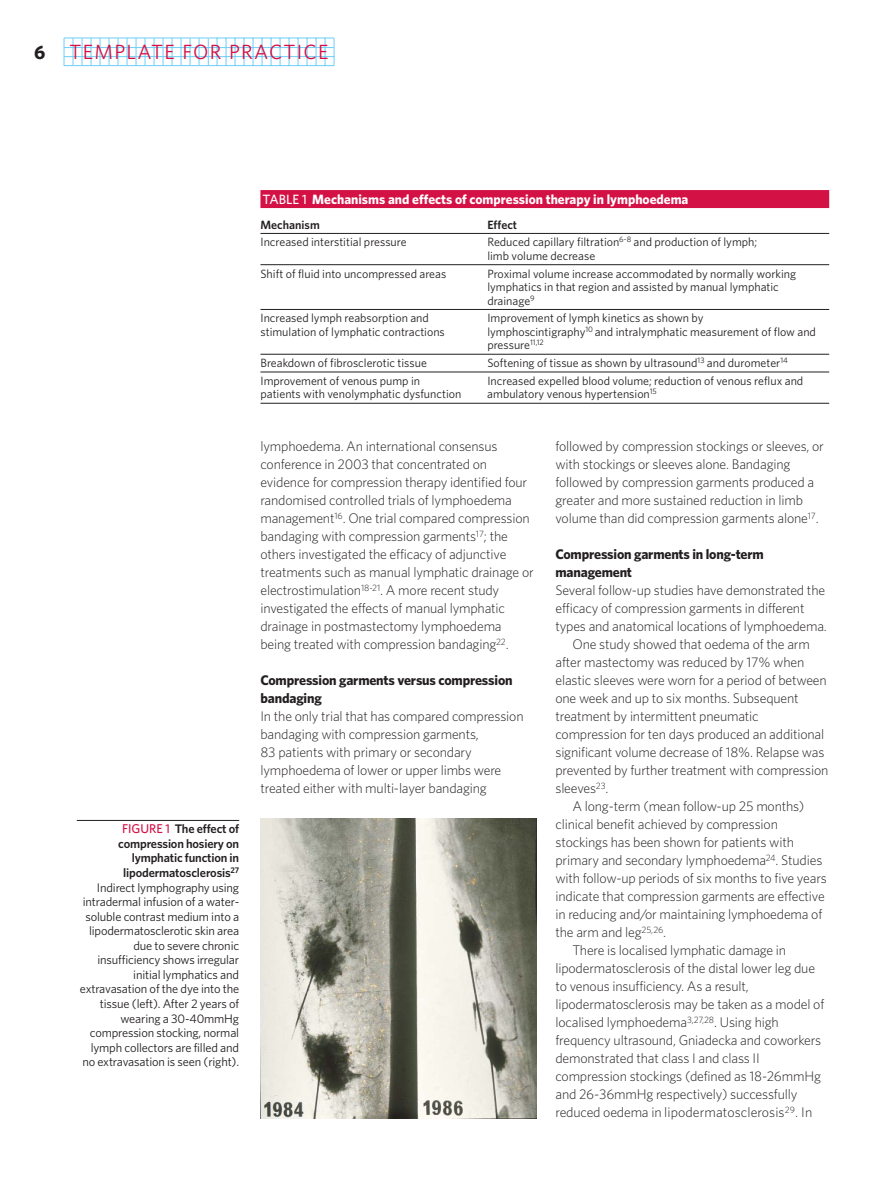
<style>
.page{position:relative;width:893px;height:1191px;background:#fff}
.page>*{position:absolute;margin:0;border:0;box-sizing:border-box;transform-origin:0 0}
.t1{font:20.55px "Whitney";letter-spacing:.06em;color:#d31145}
.t2{font:300 13.95px/18px "Whitney";letter-spacing:-.01em;color:#231f20}
.t3{font:700 13.95px/18px "Whitney";letter-spacing:-.015em;color:#231f20}
.t4{font:700 13.5px "Whitney";color:#fff}
.t5{font:12.45px/14.5px "Whitney";letter-spacing:-.015em;color:#231f20;text-align:right}
.t6{font:12px/13.5px "Whitney";color:#231f20}
.t7{font:600 12px "Whitney";color:#231f20}
.s1{font-weight:700;font-size:19.65px;color:#231f20}
.s2{font-weight:500;font-size:12.75px;color:#d31145}
.s3{font-weight:600}
.s4{font-weight:500}
</style>
<div class="page">
<svg style="left:118px;top:39px;width:1px;height:26px"></svg>
<svg style="left:109px;top:39px;width:1px;height:26px"></svg>
<svg style="left:100px;top:39px;width:1px;height:26px"></svg>
<svg style="left:91px;top:39px;width:1px;height:26px"></svg>
<svg style="left:82px;top:39px;width:1px;height:26px"></svg>
<svg style="left:73px;top:39px;width:1px;height:26px"></svg>
<svg style="left:64px;top:39px;width:1px;height:26px"></svg>
<svg style="left:127px;top:39px;width:1px;height:26px"></svg>
<svg style="left:136px;top:39px;width:1px;height:26px"></svg>
<svg style="left:145px;top:39px;width:1px;height:26px"></svg>
<svg style="left:154px;top:39px;width:1px;height:26px"></svg>
<svg style="left:163px;top:39px;width:1px;height:26px"></svg>
<svg style="left:172px;top:39px;width:1px;height:26px"></svg>
<svg style="left:181px;top:39px;width:1px;height:26px"></svg>
<svg style="left:190px;top:39px;width:1px;height:26px"></svg>
<svg style="left:199px;top:39px;width:1px;height:26px"></svg>
<svg style="left:208px;top:39px;width:1px;height:26px"></svg>
<svg style="left:217px;top:39px;width:1px;height:26px"></svg>
<svg style="left:226px;top:39px;width:1px;height:26px"></svg>
<svg style="left:235px;top:39px;width:1px;height:26px"></svg>
<svg style="left:244px;top:39px;width:1px;height:26px"></svg>
<svg style="left:253px;top:39px;width:1px;height:26px"></svg>
<svg style="left:262px;top:39px;width:1px;height:26px"></svg>
<svg style="left:271px;top:39px;width:1px;height:26px"></svg>
<svg style="left:280px;top:39px;width:1px;height:26px"></svg>
<svg style="left:289px;top:39px;width:1px;height:26px"></svg>
<svg style="left:298px;top:39px;width:1px;height:26px"></svg>
<svg style="left:307px;top:39px;width:1px;height:26px"></svg>
<svg style="left:316px;top:39px;width:1px;height:26px"></svg>
<svg style="left:325px;top:39px;width:1px;height:26px"></svg>
<svg style="left:334px;top:38px;width:1px;height:28px"></svg>
<hr style="left:64px;top:47px;width:270px;height:1px;background:#6dcff6">
<hr style="left:64px;top:38px;width:270px;height:1px;background:#6dcff6">
<hr style="left:64px;top:56px;width:270px;height:1px;background:#6dcff6">
<hr style="left:64px;top:65px;width:270px;height:1px;background:#6dcff6">
<div style="left:260px;top:190px;width:569px;height:18px;background:#d31145"></div>
<hr style="left:260px;top:233px;width:569px;height:1px;background:#231f20">
<hr style="left:260px;top:264px;width:569px;height:1px;background:#231f20">
<hr style="left:260px;top:309px;width:569px;height:1px;background:#231f20">
<hr style="left:260px;top:354px;width:569px;height:1px;background:#231f20">
<hr style="left:260px;top:372px;width:569px;height:1px;background:#231f20">
<hr style="left:260px;top:403px;width:569px;height:1px;background:#231f20">
<hr style="left:77px;top:820px;width:162px;height:1px;background:#231f20">
<img style="left:260px;top:818px;width:276px;height:300px">
<h1 class="t1" style="left:34px;top:44px;width:296px"><span class="s1">6</span> TEMPLATE FOR PRACTICE</h1>
<p class="t5" style="left:80px;top:822px;width:161px"><span class="s2">FIGURE 1</span> <span class="s3">The effect of compression hosiery on lymphatic function in lipodermatosclerosis</span><sup>27<br></sup>Indirect lymphography using intradermal infusion of a water&shy;soluble contrast medium into a lipodermatosclerotic skin area due to severe chronic insufficiency shows irregular initial lymphatics and extravasation of the dye into the tissue (left). After 2 years of wearing a 30-40mmHg compression stocking, normal lymph collectors are filled and no extravasation is seen (right).</p>
<p class="t4" style="left:263px;top:194px;width:427px"><span class="s4">TABLE 1</span> Mechanisms and effects of compression therapy in lymphoedema</p>
<p class="t7" style="left:260px;top:220px;width:61px">Mechanism</p>
<p class="t7" style="left:487px;top:220px;width:31px">Effect</p>
<p class="t6" style="left:260px;top:236px;width:148px">Increased interstitial pressure</p>
<p class="t6" style="left:487px;top:236px;width:271px">Reduced capillary filtration<sup>6-8</sup> and production of lymph; limb volume decrease</p>
<p class="t6" style="left:260px;top:267px;width:187px">Shift of fluid into uncompressed areas</p>
<p class="t6" style="left:487px;top:267px;width:310px">Proximal volume increase accommodated by normally working lymphatics in that region and assisted by manual lymphatic drainage<sup>9</sup></p>
<p class="t6" style="left:260px;top:312px;width:170px">Increased lymph reabsorption and</p>
<p class="t6" style="left:487px;top:312px;width:218px">Improvement of lymph kinetics as shown by</p>
<p class="t6" style="left:260px;top:326px;width:186px">stimulation of lymphatic contractions</p>
<p class="t6" style="left:487px;top:326px;width:330px">lymphoscintigraphy<sup>10</sup> and intralymphatic measurement of flow and pressure<sup>11,12</sup></p>
<p class="t6" style="left:260px;top:357px;width:168px">Breakdown of fibrosclerotic tissue</p>
<p class="t6" style="left:487px;top:357px;width:302px">Softening of tissue as shown by ultrasound<sup>13</sup> and durometer<sup>14</sup></p>
<p class="t6" style="left:260px;top:375px;width:161px">Improvement of venous pump in</p>
<p class="t6" style="left:487px;top:375px;width:317px">Increased expelled blood volume; reduction of venous reflux and</p>
<p class="t6" style="left:260px;top:388px;width:202px">patients with venolymphatic dysfunction</p>
<p class="t6" style="left:487px;top:388px;width:171px">ambulatory venous hypertension<sup>15</sup></p>
<p class="t2" style="left:260px;top:438px;width:275px">lymphoedema. An international consensus conference in 2003 that concentrated on evidence for compression therapy identified four randomised controlled trials of lymphoedema management<sup>16</sup>. One trial compared compression bandaging with compression garments<sup>17</sup>; the others investigated the efficacy of adjunctive treatments such as manual lymphatic drainage or electrostimulation<sup>18-21</sup>. A more recent study investigated the effects of manual lymphatic drainage in postmastectomy lymphoedema being treated with compression bandaging<sup>22</sup>.</p>
<p class="t3" style="left:260px;top:672px;width:254px">Compression garments versus compression bandaging</p>
<p class="t2" style="left:260px;top:708px;width:265px">In the only trial that has compared compression bandaging with compression garments,<br>83 patients with primary or secondary lymphoedema of lower or upper limbs were treated either with multi-layer bandaging</p>
<p class="t2" style="left:555px;top:438px;width:270px">followed by compression stockings or sleeves, or with stockings or sleeves alone. Bandaging followed by compression garments produced a greater and more sustained reduction in limb volume than did compression garments alone<sup>17</sup>.</p>
<p class="t3" style="left:555px;top:546px;width:210px">Compression garments in long-term management</p>
<p class="t2" style="left:555px;top:582px;width:271px">Several follow-up studies have demonstrated the</p>
<p class="t2" style="left:555px;top:600px;width:251px">efficacy of compression garments in different</p>
<p class="t2" style="left:555px;top:618px;width:273px">types and anatomical locations of lymphoedema.</p>
<p class="t2" style="left:572px;top:636px;width:239px">One study showed that oedema of the arm</p>
<p class="t2" style="left:555px;top:654px;width:250px">after mastectomy was reduced by 17% when</p>
<p class="t2" style="left:555px;top:672px;width:273px">elastic sleeves were worn for a period of between</p>
<p class="t2" style="left:555px;top:690px;width:245px">one week and up to six months. Subsequent</p>
<p class="t2" style="left:555px;top:708px;width:205px">treatment by intermittent pneumatic</p>
<p class="t2" style="left:555px;top:726px;width:270px">compression for ten days produced an additional</p>
<p class="t2" style="left:555px;top:744px;width:270px">significant volume decrease of 18%. Relapse was</p>
<p class="t2" style="left:555px;top:762px;width:274px">prevented by further treatment with compression</p>
<p class="t2" style="left:555px;top:780px;width:55px">sleeves<sup>23</sup>.</p>
<p class="t2" style="left:572px;top:798px;width:233px">A long-term (mean follow-up 25 months)</p>
<p class="t2" style="left:555px;top:816px;width:224px">clinical benefit achieved by compression</p>
<p class="t2" style="left:555px;top:834px;width:240px">stockings has been shown for patients with</p>
<p class="t2" style="left:555px;top:852px;width:268px">primary and secondary lymphoedema<sup>24</sup>. Studies</p>
<p class="t2" style="left:555px;top:870px;width:273px">with follow-up periods of six months to five years</p>
<p class="t2" style="left:555px;top:888px;width:271px">indicate that compression garments are effective</p>
<p class="t2" style="left:555px;top:906px;width:268px">in reducing and/or maintaining lymphoedema of</p>
<p class="t2" style="left:555px;top:924px;width:112px">the arm and leg<sup>25,26</sup>.</p>
<p class="t2" style="left:572px;top:942px;width:215px">There is localised lymphatic damage in</p>
<p class="t2" style="left:555px;top:960px;width:261px">lipodermatosclerosis of the distal lower leg due</p>
<p class="t2" style="left:555px;top:978px;width:195px">to venous insufficiency. As a result,</p>
<p class="t2" style="left:555px;top:996px;width:270px">lipodermatosclerosis may be taken as a model of</p>
<p class="t2" style="left:555px;top:1014px;width:225px">localised lymphoedema<sup>3,27,28</sup>. Using high</p>
<p class="t2" style="left:555px;top:1032px;width:267px">frequency ultrasound, Gniadecka and coworkers</p>
<p class="t2" style="left:555px;top:1050px;width:206px">demonstrated that class I and class II</p>
<p class="t2" style="left:555px;top:1068px;width:267px">compression stockings (defined as 18-26mmHg</p>
<p class="t2" style="left:555px;top:1086px;width:243px">and 26-36mmHg respectively) successfully</p>
<p class="t2" style="left:555px;top:1104px;width:258px">reduced oedema in lipodermatosclerosis<sup>29</sup>. In</p>
</div>
